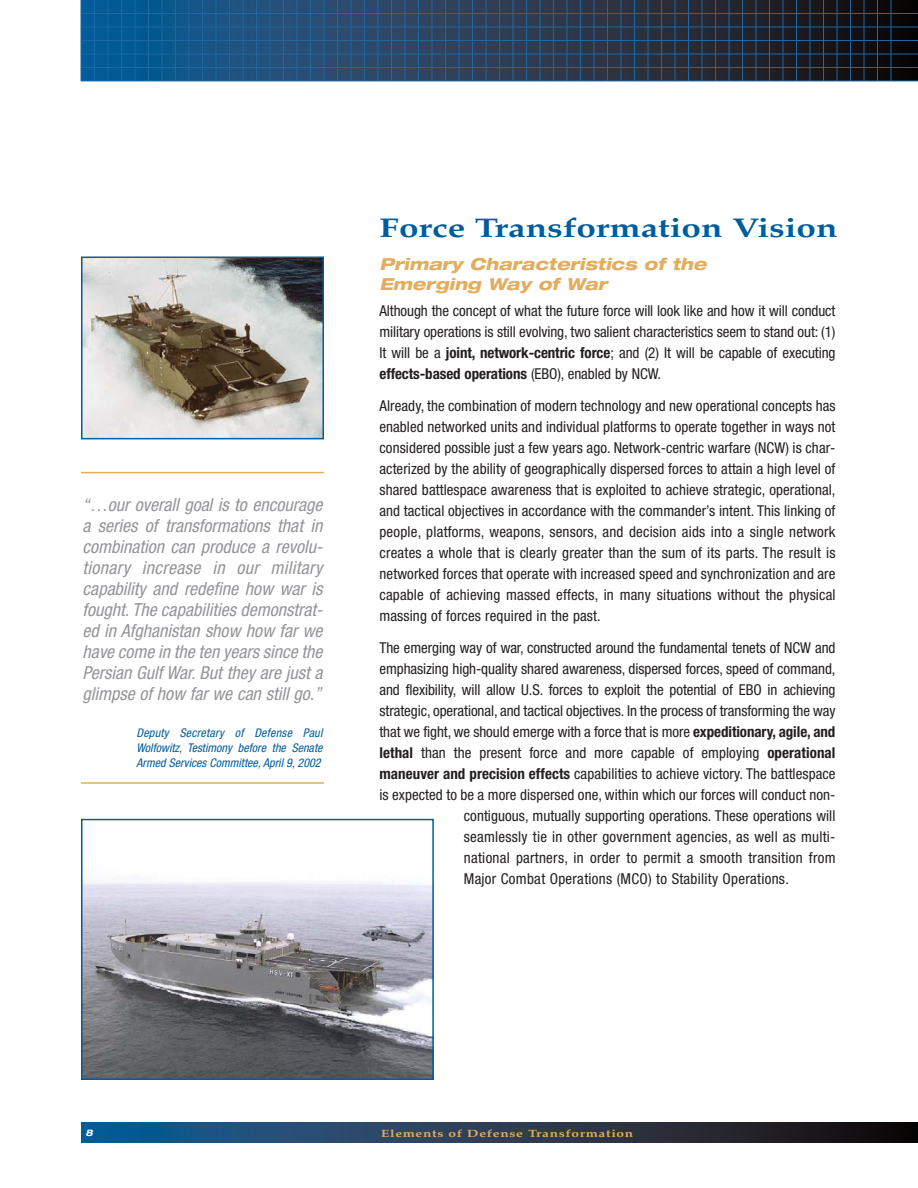
<style>
.page{position:relative;width:918px;height:1188px;background:#fff}
.page>*{position:absolute;margin:0;border:0;box-sizing:border-box;transform-origin:0 0}
.t1{font:700 27px "Palatino";color:#005d9b;scale:1.3 1}
.t2{font:italic condensed 18px/21px "Helvetica Neue";color:#939598;text-align:justify}
.t3{font:italic 800 expanded 16.5px/19.8px "Helvetica Neue";color:#e2ad5f}
.t4{font:condensed 15px/21px "Helvetica Neue";letter-spacing:.005em;color:#231f20;text-align:justify}
.t5{font:italic condensed 12px/15px "Helvetica Neue";color:#005d9b;text-align:justify}
.t6{font:700 10.5px "Palatino";letter-spacing:.05em;color:#e2ad5f;scale:1.3 1}
.t7{font:italic 700 expanded 9px "Helvetica Neue";color:#fff}
.s1{font-weight:700}
</style>
<div class="page">
<svg style="left:81px;top:1123px;width:837px;height:20px;background:#203952"></svg>
<svg style="left:82px;top:0;width:836px;height:81px;background:#203b55"></svg>
<hr style="left:81px;top:81px;width:837px;height:1px;background:#1f67a2">
<hr style="left:81px;top:67px;width:837px;height:1px;background:#1f67a2">
<hr style="left:81px;top:54px;width:837px;height:1px;background:#1f67a2">
<hr style="left:81px;top:40px;width:837px;height:1px;background:#1f67a2">
<hr style="left:81px;top:27px;width:837px;height:1px;background:#1f67a2">
<hr style="left:81px;top:13px;width:837px;height:1px;background:#1f67a2">
<hr style="left:81px;top:0;width:1px;height:81px;background:#1f67a2">
<hr style="left:94px;top:0;width:1px;height:81px;background:#1f67a2">
<hr style="left:108px;top:0;width:1px;height:81px;background:#1f67a2">
<hr style="left:121px;top:0;width:1px;height:81px;background:#1f67a2">
<hr style="left:135px;top:0;width:1px;height:81px;background:#1f67a2">
<hr style="left:148px;top:0;width:1px;height:81px;background:#1f67a2">
<hr style="left:162px;top:0;width:1px;height:81px;background:#1f67a2">
<hr style="left:175px;top:0;width:1px;height:81px;background:#1f67a2">
<hr style="left:189px;top:0;width:1px;height:81px;background:#1f67a2">
<hr style="left:202px;top:0;width:1px;height:81px;background:#1f67a2">
<hr style="left:216px;top:0;width:1px;height:81px;background:#1f67a2">
<hr style="left:229px;top:0;width:1px;height:81px;background:#1f67a2">
<hr style="left:243px;top:0;width:1px;height:81px;background:#1f67a2">
<hr style="left:256px;top:0;width:1px;height:81px;background:#1f67a2">
<hr style="left:270px;top:0;width:1px;height:81px;background:#1f67a2">
<hr style="left:283px;top:0;width:1px;height:81px;background:#1f67a2">
<hr style="left:297px;top:0;width:1px;height:81px;background:#1f67a2">
<hr style="left:310px;top:0;width:1px;height:81px;background:#1f67a2">
<hr style="left:324px;top:0;width:1px;height:81px;background:#1f67a2">
<hr style="left:337px;top:0;width:1px;height:81px;background:#1f67a2">
<hr style="left:351px;top:0;width:1px;height:81px;background:#1f67a2">
<hr style="left:364px;top:0;width:1px;height:81px;background:#1f67a2">
<hr style="left:378px;top:0;width:1px;height:81px;background:#1f67a2">
<hr style="left:391px;top:0;width:1px;height:81px;background:#1f67a2">
<hr style="left:405px;top:0;width:1px;height:81px;background:#1f67a2">
<hr style="left:418px;top:0;width:1px;height:81px;background:#1f67a2">
<hr style="left:432px;top:0;width:1px;height:81px;background:#1f67a2">
<hr style="left:445px;top:0;width:1px;height:81px;background:#1f67a2">
<hr style="left:459px;top:0;width:1px;height:81px;background:#1f67a2">
<hr style="left:472px;top:0;width:1px;height:81px;background:#1f67a2">
<hr style="left:486px;top:0;width:1px;height:81px;background:#1f67a2">
<hr style="left:499px;top:0;width:1px;height:81px;background:#1f67a2">
<hr style="left:513px;top:0;width:1px;height:81px;background:#1f67a2">
<hr style="left:526px;top:0;width:1px;height:81px;background:#1f67a2">
<hr style="left:540px;top:0;width:1px;height:81px;background:#1f67a2">
<hr style="left:553px;top:0;width:1px;height:81px;background:#1f67a2">
<hr style="left:567px;top:0;width:1px;height:81px;background:#1f67a2">
<hr style="left:580px;top:0;width:1px;height:81px;background:#1f67a2">
<hr style="left:594px;top:0;width:1px;height:81px;background:#1f67a2">
<hr style="left:607px;top:0;width:1px;height:81px;background:#1f67a2">
<hr style="left:621px;top:0;width:1px;height:81px;background:#1f67a2">
<hr style="left:634px;top:0;width:1px;height:81px;background:#1f67a2">
<hr style="left:648px;top:0;width:1px;height:81px;background:#1f67a2">
<hr style="left:661px;top:0;width:1px;height:81px;background:#1f67a2">
<hr style="left:675px;top:0;width:1px;height:81px;background:#1f67a2">
<hr style="left:688px;top:0;width:1px;height:81px;background:#1f67a2">
<hr style="left:702px;top:0;width:1px;height:81px;background:#1f67a2">
<hr style="left:715px;top:0;width:1px;height:81px;background:#1f67a2">
<hr style="left:729px;top:0;width:1px;height:81px;background:#1f67a2">
<hr style="left:742px;top:0;width:1px;height:81px;background:#1f67a2">
<hr style="left:756px;top:0;width:1px;height:81px;background:#1f67a2">
<hr style="left:769px;top:0;width:1px;height:81px;background:#1f67a2">
<hr style="left:783px;top:0;width:1px;height:81px;background:#1f67a2">
<hr style="left:796px;top:0;width:1px;height:81px;background:#1f67a2">
<hr style="left:810px;top:0;width:1px;height:81px;background:#1f67a2">
<hr style="left:823px;top:0;width:1px;height:81px;background:#1f67a2">
<hr style="left:837px;top:0;width:1px;height:81px;background:#1f67a2">
<hr style="left:850px;top:0;width:1px;height:81px;background:#1f67a2">
<hr style="left:864px;top:0;width:1px;height:81px;background:#1f67a2">
<hr style="left:877px;top:0;width:1px;height:81px;background:#1f67a2">
<hr style="left:891px;top:0;width:1px;height:81px;background:#1f67a2">
<img style="left:84px;top:879px;width:347px;height:198px">
<div style="left:81px;top:819px;width:353px;height:261px;border:2px solid #005d9b"></div>
<img style="left:84px;top:259px;width:237px;height:177px">
<div style="left:81px;top:256px;width:243px;height:183px;border:2px solid #005d9b"></div>
<hr style="left:81px;top:472px;width:243px;height:1px;background:#e2ad5f">
<hr style="left:81px;top:782px;width:243px;height:2px;background:#e2ad5f">
<p class="t2" style="left:82px;top:496px;width:242px">“…our overall goal is to encourage a series of transformations that in combination can produce a revolu&shy;tionary increase in our military capability and redefine how war is fought. The capabilities demonstrat&shy;ed in Afghanistan show how far we have come in the ten years since the Persian Gulf War. But they are just a glimpse of how far we can still go.”</p>
<p class="t5" style="left:136px;top:726px;width:188px">Deputy Secretary of Defense Paul Wolfowitz, Testimony before the Senate Armed Services Committee, April 9, 2002</p>
<h1 class="t1" style="left:379px;top:218px;width:354px">Force Transformation Vision</h1>
<p class="t3" style="left:379px;top:256px;width:329px">Primary Characteristics of the<br>Emerging Way of War</p>
<p class="t4" style="left:379px;top:302px;width:458px">Although the concept of what the future force will look like and how it will conduct military operations is still evolving, two salient characteristics seem to stand out: (1)<br>It will be a <span class="s1">joint, network-centric force</span>; and (2) It will be capable of executing <span class="s1">effects-based operations</span> (EBO), enabled by NCW.</p>
<p class="t4" style="left:379px;top:397px;width:458px">Already, the combination of modern technology and new operational concepts has enabled networked units and individual platforms to operate together in ways not considered possible just a few years ago. Network-centric warfare (NCW) is char&shy;acterized by the ability of geographically dispersed forces to attain a high level of shared battlespace awareness that is exploited to achieve strategic, operational, and tactical objectives in accordance with the commander’s intent. This linking of people, platforms, weapons, sensors, and decision aids into a single network creates a whole that is clearly greater than the sum of its parts. The result is networked forces that operate with increased speed and synchronization and are capable of achieving massed effects, in many situations without the physical massing of forces required in the past.</p>
<p class="t4" style="left:379px;top:638px;width:458px">The emerging way of war, constructed around the fundamental tenets of NCW and</p>
<p class="t4" style="left:379px;top:659px;width:458px">emphasizing high-quality shared awareness, dispersed forces, speed of command,</p>
<p class="t4" style="left:379px;top:680px;width:458px">and flexibility, will allow U.S. forces to exploit the potential of EBO in achieving</p>
<p class="t4" style="left:379px;top:701px;width:458px">strategic, operational, and tactical objectives. In the process of transforming the way</p>
<p class="t4" style="left:379px;top:722px;width:457px">that we fight, we should emerge with a force that is more <span class="s1">expeditionary, agile, and</span></p>
<p class="t4" style="left:379px;top:743px;width:457px"><span class="s1">lethal</span> than the present force and more capable of employing <span class="s1">operational</span></p>
<p class="t4" style="left:379px;top:764px;width:458px"><span class="s1">maneuver and precision effects</span> capabilities to achieve victory. The battlespace</p>
<p class="t4" style="left:379px;top:785px;width:458px">is expected to be a more dispersed one, within which our forces will conduct non-</p>
<p class="t4" style="left:464px;top:806px;width:373px">contiguous, mutually supporting operations. These operations will</p>
<p class="t4" style="left:464px;top:827px;width:373px">seamlessly tie in other government agencies, as well as multi-</p>
<p class="t4" style="left:464px;top:848px;width:373px">national partners, in order to permit a smooth transition from</p>
<p class="t4" style="left:464px;top:869px;width:327px">Major Combat Operations (MCO) to Stability Operations.</p>
<p class="t7" style="left:85px;top:1130px;width:9px">8</p>
<p class="t6" style="left:381px;top:1129px;width:195px">Elements of Defense Transformation</p>
</div>
